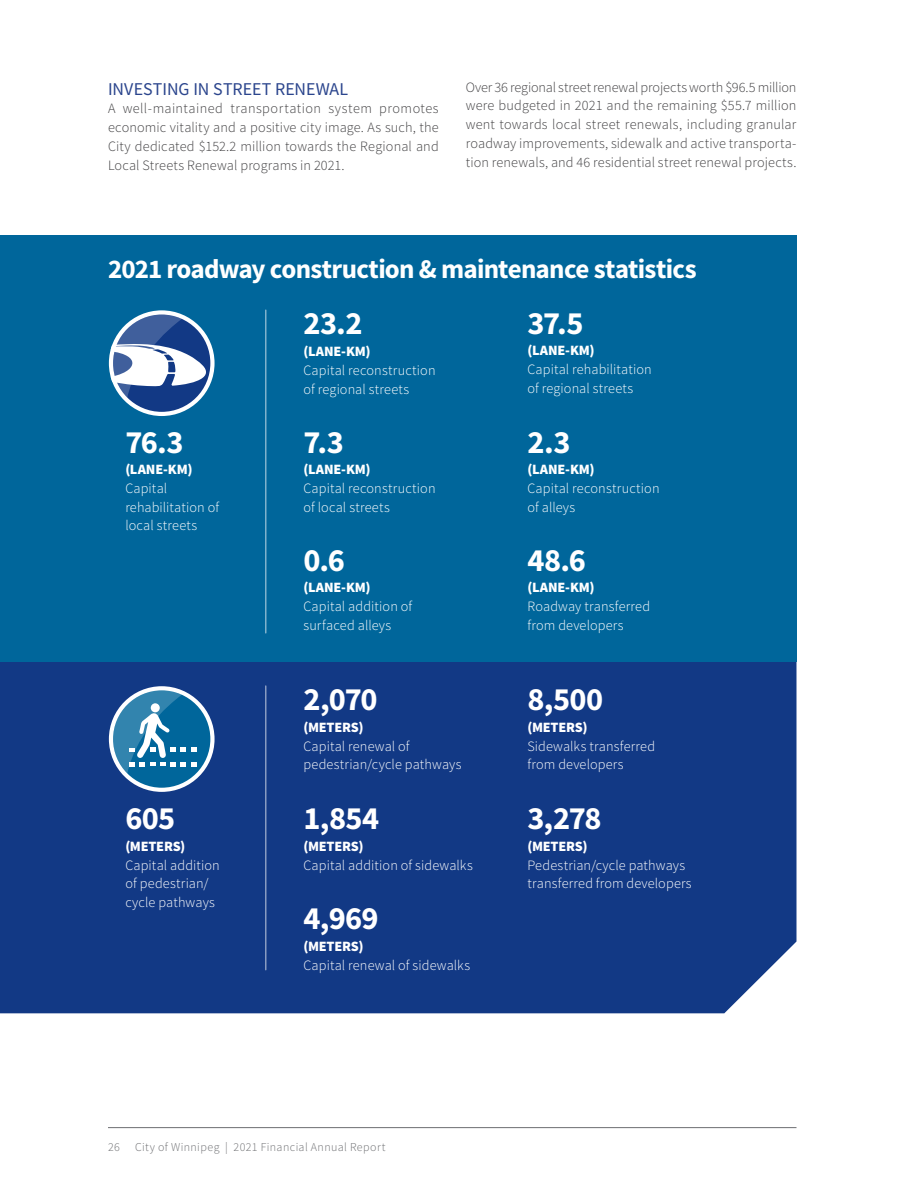
<style>
.page{position:relative;width:918px;height:1188px;background:#fff}
.page>*{position:absolute;margin:0;border:0;box-sizing:border-box;transform-origin:0 0}
.t1{font:700 32.4px "Source Sans Pro";letter-spacing:-.025em;color:#fff}
.t2{font:700 27px "Source Sans Pro";letter-spacing:-.03em;color:#fff}
.t3{font:18px "Source Sans Pro";color:#2b458d}
.t4{font:300 14.25px/18.8px "Source Sans Pro";letter-spacing:.01em;color:#fff}
.t5{font:300 14.25px/18.8px "Source Sans Pro";letter-spacing:.01em;color:#414042;text-align:justify}
.t6{font:900 14.25px "Source Sans Pro";letter-spacing:-.01em;color:#fff}
.t7{font:300 12px "Source Sans Pro";letter-spacing:.03em;color:#6d6e71}
</style>
<div class="page">
<hr style="left:108px;top:1127px;width:688px;height:1px;background:#6d6e71">
<div style="left:0;top:661px;width:796px;height:352px;background:#123985"></div>
<div style="left:0;top:235px;width:796px;height:426px;background:#00669b"></div>
<svg style="left:109px;top:310px;width:106px;height:106px"></svg>
<svg style="left:109px;top:686px;width:106px;height:106px"></svg>
<hr style="left:265px;top:310px;width:2px;height:323px;background:#fff">
<hr style="left:265px;top:686px;width:2px;height:284px;background:#fff">
<p class="t3" style="left:108px;top:77px;width:242px">INVESTING IN STREET RENEWAL</p>
<p class="t5" style="left:108px;top:99px;width:332px">A well-maintained transportation system promotes economic vitality and a positive city image. As such, the City dedicated $152.2 million towards the Regional and Local Streets Renewal programs in 2021.</p>
<p class="t5" style="left:466px;top:78px;width:332px">Over 36 regional street renewal projects worth $96.5 million were budgeted in 2021 and the remaining $55.7 million went towards local street renewals, including granular roadway improvements, sidewalk and active transporta&shy;tion renewals, and 46 residential street renewal projects.</p>
<h2 class="t2" style="left:108px;top:252px;width:590px">2021 roadway construction &amp; maintenance statistics</h2>
<h1 class="t1" style="left:125px;top:421px;width:60px">76.3</h1>
<p class="t6" style="left:125px;top:460px;width:69px">(LANE-KM)</p>
<p class="t4" style="left:125px;top:479px;width:95px">Capital rehabilitation of local streets</p>
<h1 class="t1" style="left:125px;top:798px;width:51px">605</h1>
<p class="t6" style="left:125px;top:837px;width:62px">(METERS)</p>
<p class="t4" style="left:125px;top:856px;width:96px">Capital addition of pedestrian/ cycle pathways</p>
<h1 class="t1" style="left:303px;top:303px;width:61px">23.2</h1>
<p class="t6" style="left:303px;top:342px;width:69px">(LANE-KM)</p>
<p class="t4" style="left:303px;top:361px;width:134px">Capital reconstruction of regional streets</p>
<h1 class="t1" style="left:303px;top:421px;width:42px">7.3</h1>
<p class="t6" style="left:303px;top:460px;width:69px">(LANE-KM)</p>
<p class="t4" style="left:303px;top:479px;width:134px">Capital reconstruction of local streets</p>
<h1 class="t1" style="left:303px;top:539px;width:43px">0.6</h1>
<p class="t6" style="left:303px;top:578px;width:69px">(LANE-KM)</p>
<p class="t4" style="left:303px;top:597px;width:110px">Capital addition of surfaced alleys</p>
<h1 class="t1" style="left:303px;top:679px;width:76px">2,070</h1>
<p class="t6" style="left:303px;top:718px;width:62px">(METERS)</p>
<p class="t4" style="left:303px;top:737px;width:159px">Capital renewal of pedestrian/cycle pathways</p>
<h1 class="t1" style="left:303px;top:798px;width:77px">1,854</h1>
<p class="t6" style="left:303px;top:837px;width:62px">(METERS)</p>
<p class="t4" style="left:303px;top:856px;width:171px">Capital addition of sidewalks</p>
<h1 class="t1" style="left:303px;top:898px;width:77px">4,969</h1>
<p class="t6" style="left:303px;top:937px;width:62px">(METERS)</p>
<p class="t4" style="left:303px;top:956px;width:168px">Capital renewal of sidewalks</p>
<h1 class="t1" style="left:527px;top:302px;width:58px">37.5</h1>
<p class="t6" style="left:527px;top:341px;width:69px">(LANE-KM)</p>
<p class="t4" style="left:527px;top:360px;width:126px">Capital rehabilitation of regional streets</p>
<h1 class="t1" style="left:527px;top:421px;width:45px">2.3</h1>
<p class="t6" style="left:527px;top:460px;width:69px">(LANE-KM)</p>
<p class="t4" style="left:527px;top:479px;width:134px">Capital reconstruction of alleys</p>
<h1 class="t1" style="left:527px;top:539px;width:60px">48.6</h1>
<p class="t6" style="left:527px;top:578px;width:69px">(LANE-KM)</p>
<p class="t4" style="left:527px;top:597px;width:124px">Roadway transferred from developers</p>
<h1 class="t1" style="left:527px;top:679px;width:77px">8,500</h1>
<p class="t6" style="left:527px;top:718px;width:62px">(METERS)</p>
<p class="t4" style="left:527px;top:737px;width:129px">Sidewalks transferred from developers</p>
<h1 class="t1" style="left:527px;top:798px;width:76px">3,278</h1>
<p class="t6" style="left:527px;top:837px;width:62px">(METERS)</p>
<p class="t4" style="left:527px;top:856px;width:166px">Pedestrian/cycle pathways transferred from developers</p>
<p class="t7" style="left:108px;top:1140px;width:13px">26</p>
<p class="t7" style="left:135px;top:1140px;width:252px">City of Winnipeg | 2021 Financial Annual Report</p>
</div>
